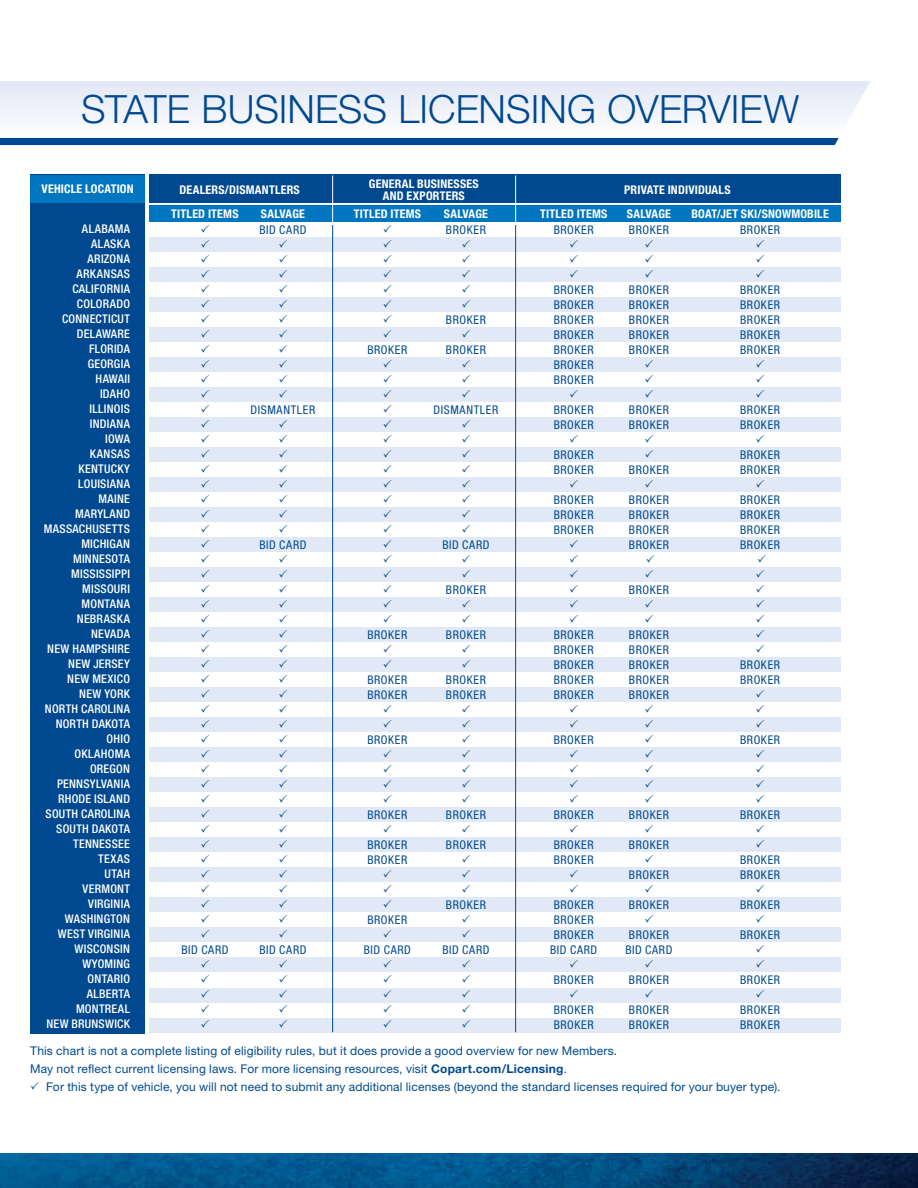
<style>
.page{position:relative;width:918px;height:1188px;background:#fff}
.page>*{position:absolute;margin:0;border:0;box-sizing:border-box;transform-origin:0 0}
.t1{font:300 39px "Helvetica Neue LT";color:#004990}
.t2{font:condensed 12px/15px "Helvetica Neue LT";letter-spacing:.045em;color:#004990}
.t3{font:500 condensed 12px/15px "Helvetica Neue LT";letter-spacing:.02em;color:#fff;text-align:right}
.t4{font:12px/18px "Helvetica Neue LT";letter-spacing:.015em;color:#004990}
.t5{font:700 condensed 12px/24.6px "Helvetica Neue LT";letter-spacing:.015em;color:#fff}
.s1{font-weight:700}
</style>
<div class="page">
<img style="left:0;top:1153px;width:918px;height:35px">
<div style="left:149px;top:237px;width:691px;height:15px;background:#e1e9f6"></div>
<div style="left:149px;top:267px;width:691px;height:15px;background:#e1e9f6"></div>
<div style="left:149px;top:297px;width:691px;height:15px;background:#e1e9f6"></div>
<div style="left:149px;top:327px;width:691px;height:15px;background:#e1e9f6"></div>
<div style="left:149px;top:357px;width:691px;height:15px;background:#e1e9f6"></div>
<div style="left:149px;top:387px;width:691px;height:15px;background:#e1e9f6"></div>
<div style="left:149px;top:417px;width:691px;height:15px;background:#e1e9f6"></div>
<div style="left:149px;top:447px;width:691px;height:15px;background:#e1e9f6"></div>
<div style="left:149px;top:477px;width:691px;height:15px;background:#e1e9f6"></div>
<div style="left:149px;top:507px;width:691px;height:15px;background:#e1e9f6"></div>
<div style="left:149px;top:537px;width:691px;height:15px;background:#e1e9f6"></div>
<div style="left:149px;top:567px;width:691px;height:15px;background:#e1e9f6"></div>
<div style="left:149px;top:597px;width:691px;height:15px;background:#e1e9f6"></div>
<div style="left:149px;top:627px;width:691px;height:15px;background:#e1e9f6"></div>
<div style="left:149px;top:657px;width:691px;height:15px;background:#e1e9f6"></div>
<div style="left:149px;top:687px;width:691px;height:15px;background:#e1e9f6"></div>
<div style="left:149px;top:717px;width:691px;height:15px;background:#e1e9f6"></div>
<div style="left:149px;top:747px;width:691px;height:15px;background:#e1e9f6"></div>
<div style="left:149px;top:777px;width:691px;height:15px;background:#e1e9f6"></div>
<div style="left:149px;top:807px;width:691px;height:15px;background:#e1e9f6"></div>
<div style="left:149px;top:837px;width:691px;height:15px;background:#e1e9f6"></div>
<div style="left:149px;top:868px;width:691px;height:14px;background:#e1e9f6"></div>
<div style="left:149px;top:898px;width:691px;height:14px;background:#e1e9f6"></div>
<div style="left:149px;top:928px;width:691px;height:14px;background:#e1e9f6"></div>
<div style="left:149px;top:958px;width:691px;height:14px;background:#e1e9f6"></div>
<div style="left:149px;top:988px;width:691px;height:14px;background:#e1e9f6"></div>
<div style="left:149px;top:1018px;width:691px;height:14px;background:#e1e9f6"></div>
<div style="left:30px;top:175px;width:115px;height:859px;background:#004990"></div>
<div style="left:149px;top:175px;width:691px;height:28px;background:#004990"></div>
<div style="left:149px;top:206px;width:691px;height:16px;background:#0076c0"></div>
<svg style="left:0;top:81px;width:870px;height:38px"></svg>
<div style="left:0;top:138px;width:839px;height:7px;background:#004990"></div>
<hr style="left:332px;top:225px;width:1px;height:807px;background:#004990">
<hr style="left:332px;top:176px;width:1px;height:48px;background:#fff">
<hr style="left:515px;top:225px;width:1px;height:807px;background:#004990">
<hr style="left:515px;top:176px;width:1px;height:48px;background:#fff">
<div style="left:30px;top:175px;width:115px;height:28px;background:#0076c0"></div>
<h1 class="t1" style="left:81px;top:85px;width:720px">STATE BUSINESS LICENSING OVERVIEW</h1>
<p class="t5" style="left:42px;top:177px;width:94px">VEHICLE LOCATION</p>
<p class="t3" style="left:44px;top:221px;width:88px">ALABAMA<br>ALASKA<br>ARIZONA<br>ARKANSAS<br>CALIFORNIA<br>COLORADO<br>CONNECTICUT<br>DELAWARE<br>FLORIDA<br>GEORGIA<br>HAWAII<br>IDAHO<br>ILLINOIS<br>INDIANA<br>IOWA<br>KANSAS<br>KENTUCKY<br>LOUISIANA<br>MAINE<br>MARYLAND<br>MASSACHUSETTS<br>MICHIGAN<br>MINNESOTA<br>MISSISSIPPI<br>MISSOURI<br>MONTANA<br>NEBRASKA<br>NEVADA<br>NEW HAMPSHIRE<br>NEW JERSEY<br>NEW MEXICO<br>NEW YORK<br>NORTH CAROLINA<br>NORTH DAKOTA<br>OHIO<br>OKLAHOMA<br>OREGON<br>PENNSYLVANIA<br>RHODE ISLAND<br>SOUTH CAROLINA<br>SOUTH DAKOTA<br>TENNESSEE<br>TEXAS<br>UTAH<br>VERMONT<br>VIRGINIA<br>WASHINGTON<br>WEST VIRGINIA<br>WISCONSIN<br>WYOMING<br>ONTARIO<br>ALBERTA<br>MONTREAL<br>NEW BRUNSWICK</p>
<p class="t5" style="left:369px;top:177px;width:111px;line-height:12px;text-align:center">GENERAL BUSINESSES<br>AND EXPORTERS</p>
<p class="t5" style="left:624px;top:177px;width:108px">PRIVATE INDIVIDUALS</p>
<p class="t5" style="left:171px;top:177px;width:130px;text-indent:8px">DEALERS/DISMANTLERS<br>TITLED ITEMS</p>
<p class="t5" style="left:261px;top:202px;width:46px">SALVAGE</p>
<p class="t5" style="left:354px;top:202px;width:69px">TITLED ITEMS</p>
<p class="t5" style="left:444px;top:202px;width:46px">SALVAGE</p>
<p class="t5" style="left:540px;top:202px;width:69px">TITLED ITEMS</p>
<p class="t5" style="left:627px;top:202px;width:46px">SALVAGE</p>
<p class="t5" style="left:691px;top:202px;width:139px">BOAT/JET SKI/SNOWMOBILE</p>
<p class="t2" style="left:259px;top:222px;width:49px">BID CARD</p>
<p class="t2" style="left:251px;top:402px;width:66px">DISMANTLER</p>
<p class="t2" style="left:446px;top:222px;width:41px">BROKER</p>
<p class="t2" style="left:367px;top:342px;width:41px">BROKER</p>
<p class="t2" style="left:446px;top:312px;width:41px">BROKER</p>
<p class="t2" style="left:446px;top:342px;width:41px">BROKER</p>
<p class="t2" style="left:434px;top:402px;width:66px">DISMANTLER</p>
<p class="t2" style="left:259px;top:537px;width:49px">BID CARD</p>
<p class="t2" style="left:181px;top:942px;width:49px">BID CARD</p>
<p class="t2" style="left:259px;top:942px;width:49px">BID CARD</p>
<p class="t2" style="left:367px;top:627px;width:41px">BROKER</p>
<p class="t2" style="left:367px;top:672px;width:41px">BROKER<br>BROKER</p>
<p class="t2" style="left:367px;top:732px;width:41px">BROKER</p>
<p class="t2" style="left:367px;top:807px;width:41px">BROKER</p>
<p class="t2" style="left:367px;top:837px;width:41px">BROKER<br>BROKER</p>
<p class="t2" style="left:367px;top:912px;width:41px">BROKER</p>
<p class="t2" style="left:364px;top:942px;width:49px">BID CARD</p>
<p class="t2" style="left:442px;top:537px;width:49px">BID CARD</p>
<p class="t2" style="left:446px;top:582px;width:41px">BROKER</p>
<p class="t2" style="left:446px;top:627px;width:41px">BROKER</p>
<p class="t2" style="left:446px;top:672px;width:41px">BROKER<br>BROKER</p>
<p class="t2" style="left:446px;top:807px;width:41px">BROKER</p>
<p class="t2" style="left:446px;top:837px;width:41px">BROKER</p>
<p class="t2" style="left:446px;top:897px;width:41px">BROKER</p>
<p class="t2" style="left:442px;top:942px;width:49px">BID CARD</p>
<p class="t2" style="left:554px;top:222px;width:41px">BROKER</p>
<p class="t2" style="left:554px;top:282px;width:41px;text-align:justify">BROKER BROKER BROKER BROKER BROKER BROKER BROKER</p>
<p class="t2" style="left:554px;top:402px;width:41px">BROKER<br>BROKER</p>
<p class="t2" style="left:554px;top:447px;width:41px">BROKER<br>BROKER</p>
<p class="t2" style="left:554px;top:492px;width:41px;text-align:justify">BROKER BROKER BROKER</p>
<p class="t2" style="left:554px;top:627px;width:41px;text-align:justify">BROKER BROKER BROKER BROKER BROKER</p>
<p class="t2" style="left:554px;top:732px;width:41px">BROKER</p>
<p class="t2" style="left:554px;top:807px;width:41px">BROKER</p>
<p class="t2" style="left:554px;top:837px;width:41px">BROKER<br>BROKER</p>
<p class="t2" style="left:550px;top:897px;width:49px">BROKER<br>BROKER<br>BROKER<br>BID CARD</p>
<p class="t2" style="left:554px;top:972px;width:41px">BROKER</p>
<p class="t2" style="left:554px;top:1002px;width:41px">BROKER<br>BROKER</p>
<p class="t2" style="left:629px;top:222px;width:41px">BROKER</p>
<p class="t2" style="left:629px;top:282px;width:41px;text-align:justify">BROKER BROKER BROKER BROKER BROKER</p>
<p class="t2" style="left:629px;top:402px;width:41px">BROKER<br>BROKER</p>
<p class="t2" style="left:629px;top:462px;width:41px">BROKER</p>
<p class="t2" style="left:629px;top:492px;width:41px;text-align:justify">BROKER BROKER BROKER BROKER</p>
<p class="t2" style="left:629px;top:582px;width:41px">BROKER</p>
<p class="t2" style="left:629px;top:627px;width:41px;text-align:justify">BROKER BROKER BROKER BROKER BROKER</p>
<p class="t2" style="left:629px;top:807px;width:41px">BROKER</p>
<p class="t2" style="left:629px;top:837px;width:41px">BROKER</p>
<p class="t2" style="left:629px;top:867px;width:41px">BROKER</p>
<p class="t2" style="left:629px;top:897px;width:41px">BROKER</p>
<p class="t2" style="left:625px;top:927px;width:49px">BROKER<br>BID CARD</p>
<p class="t2" style="left:629px;top:972px;width:41px">BROKER</p>
<p class="t2" style="left:629px;top:1002px;width:41px">BROKER<br>BROKER</p>
<p class="t2" style="left:740px;top:222px;width:41px">BROKER</p>
<p class="t2" style="left:740px;top:282px;width:41px;text-align:justify">BROKER BROKER BROKER BROKER BROKER</p>
<p class="t2" style="left:740px;top:402px;width:41px">BROKER<br>BROKER</p>
<p class="t2" style="left:740px;top:447px;width:41px">BROKER<br>BROKER</p>
<p class="t2" style="left:740px;top:492px;width:41px;text-align:justify">BROKER BROKER BROKER BROKER</p>
<p class="t2" style="left:740px;top:657px;width:41px">BROKER<br>BROKER</p>
<p class="t2" style="left:740px;top:732px;width:41px">BROKER</p>
<p class="t2" style="left:740px;top:807px;width:41px">BROKER</p>
<p class="t2" style="left:740px;top:852px;width:41px">BROKER<br>BROKER</p>
<p class="t2" style="left:740px;top:897px;width:41px">BROKER</p>
<p class="t2" style="left:740px;top:927px;width:41px">BROKER</p>
<p class="t2" style="left:740px;top:972px;width:41px">BROKER</p>
<p class="t2" style="left:740px;top:1002px;width:41px">BROKER<br>BROKER</p>
<p class="t4" style="left:30px;top:1042px;width:589px">This chart is not a complete listing of eligibility rules, but it does provide a good overview for new Members.<br>May not reflect current licensing laws. For more licensing resources, visit <span class="s1">Copart.com/Licensing</span>.</p>
<p class="t4" style="left:46px;top:1078px;width:736px">For this type of vehicle, you will not need to submit any additional licenses (beyond the standard licenses required for your buyer type).</p>
</div>
